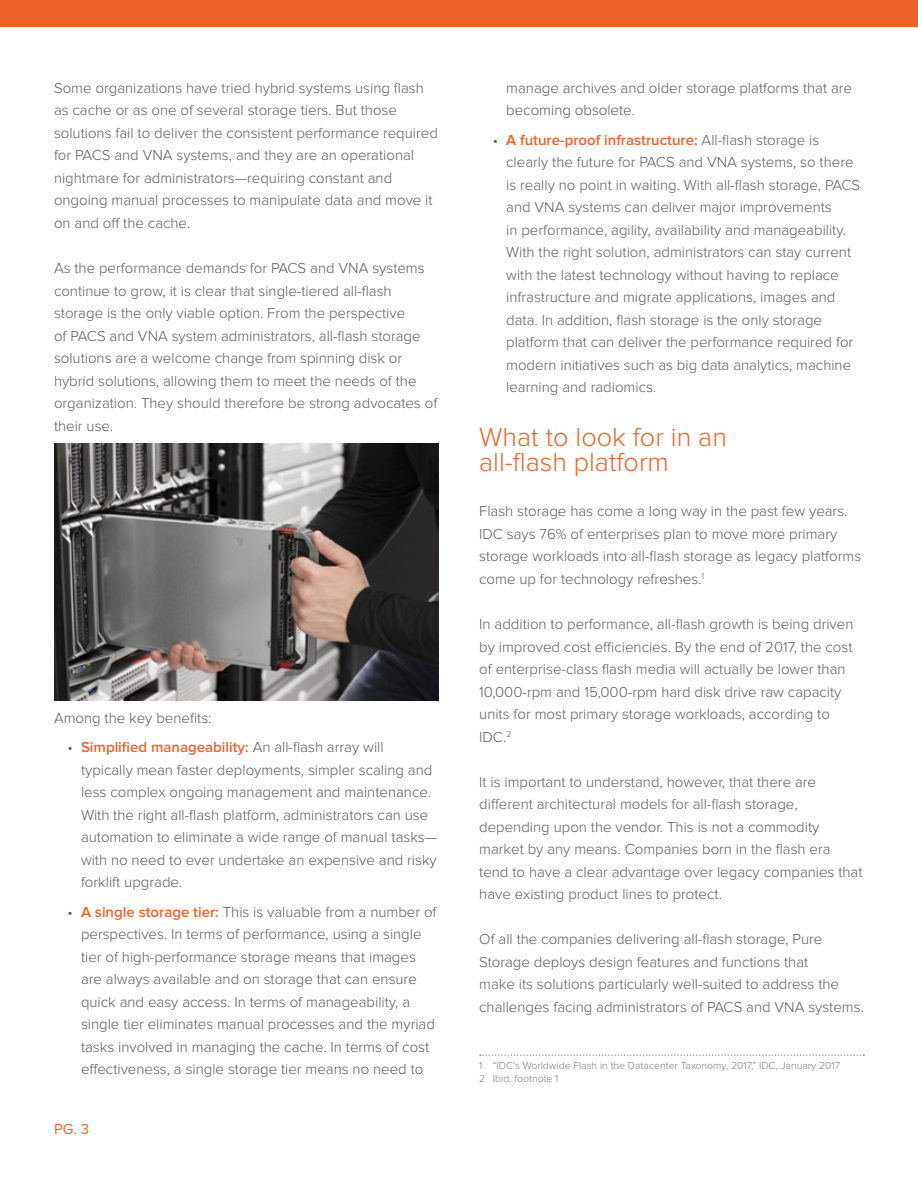
<style>
.page{position:relative;width:918px;height:1188px;background:#fff}
.page>*{position:absolute;margin:0;border:0;box-sizing:border-box;transform-origin:0 0}
.t1{font:300 27px/25.5px "Proxima Nova";color:#ee6129}
.t2{font:300 15px/22.5px "Proxima Nova";color:#5a5b5e}
.t3{font:300 15px/22.5px "Proxima Nova";color:#58595b}
.t4{font:15px "Proxima Nova";color:#ee6129}
.t5{font:300 10.5px/13.5px "Proxima Nova";color:#7b7c7e}
.s1{font-weight:600;color:#ee6129}
</style>
<div class="page">
<svg style="left:480px;top:1054px;width:384px;height:2px"></svg>
<div style="left:0;top:0;width:918px;height:27px;background:#ee6129"></div>
<img style="left:54px;top:444px;width:385px;height:256px">
<p class="t2" style="left:54px;top:77px;width:385px">Some organizations have tried hybrid systems using flash as cache or as one of several storage tiers. But those solutions fail to deliver the consistent performance required for PACS and VNA systems, and they are an operational nightmare for administrators—requiring constant and ongoing manual processes to manipulate data and move it on and off the cache.</p>
<p class="t2" style="left:54px;top:257px;width:385px">As the performance demands for PACS and VNA systems continue to grow, it is clear that single-tiered all-flash storage is the only viable option. From the perspective<br>of PACS and VNA system administrators, all-flash storage solutions are a welcome change from spinning disk or hybrid solutions, allowing them to meet the needs of the organization. They should therefore be strong advocates of their use.</p>
<p class="t2" style="left:54px;top:707px;width:159px">Among the key benefits:</p>
<p class="t3" style="left:81px;top:736px;width:358px;text-indent:-14px">• <span class="s1">Simplified manageability:</span> An all-flash array will typically mean faster deployments, simpler scaling and less complex ongoing management and maintenance.<br>With the right all-flash platform, administrators can use automation to eliminate a wide range of manual tasks— with no need to ever undertake an expensive and risky forklift upgrade.</p>
<p class="t3" style="left:81px;top:901px;width:357px;text-indent:-14px">• <span class="s1">A single storage tier:</span> This is valuable from a number of perspectives. In terms of performance, using a single tier of high-performance storage means that images are always available and on storage that can ensure quick and easy access. In terms of manageability, a single tier eliminates manual processes and the myriad tasks involved in managing the cache. In terms of cost effectiveness, a single storage tier means no need to</p>
<p class="t4" style="left:54px;top:1120px;width:37px">PG. 3</p>
<p class="t3" style="left:506px;top:77px;width:347px">manage archives and older storage platforms that are becoming obsolete.</p>
<p class="t2" style="left:506px;top:129px;width:356px;text-indent:-14px">• <span class="s1">A future-proof infrastructure:</span> All-flash storage is clearly the future for PACS and VNA systems, so there is really no point in waiting. With all-flash storage, PACS and VNA systems can deliver major improvements<br>in performance, agility, availability and manageability.<br>With the right solution, administrators can stay current with the latest technology without having to replace infrastructure and migrate applications, images and data. In addition, flash storage is the only storage platform that can deliver the performance required for modern initiatives such as big data analytics, machine learning and radiomics.</p>
<h1 class="t1" style="left:479px;top:424px;width:249px">What to look for in an all-flash platform</h1>
<p class="t2" style="left:479px;top:500px;width:384px">Flash storage has come a long way in the past few years.<br>IDC says 76% of enterprises plan to move more primary storage workloads into all-flash storage as legacy platforms come up for technology refreshes.<sup>1</sup></p>
<p class="t2" style="left:479px;top:613px;width:376px">In addition to performance, all-flash growth is being driven by improved cost efficiencies. By the end of 2017, the cost of enterprise-class flash media will actually be lower than 10,000-rpm and 15,000-rpm hard disk drive raw capacity units for most primary storage workloads, according to IDC.<sup>2</sup></p>
<p class="t2" style="left:479px;top:771px;width:385px">It is important to understand, however, that there are different architectural models for all-flash storage, depending upon the vendor. This is not a commodity market by any means. Companies born in the flash era tend to have a clear advantage over legacy companies that have existing product lines to protect.</p>
<p class="t2" style="left:479px;top:928px;width:386px">Of all the companies delivering all-flash storage, Pure Storage deploys design features and functions that<br>make its solutions particularly well-suited to address the challenges facing administrators of PACS and VNA systems.</p>
<p class="t5" style="left:479px;top:1059px;width:362px">1 “IDC’s Worldwide Flash in the Datacenter Taxonomy, 2017,” IDC, January 2017<br>2 Ibid. footnote 1</p>
</div>
